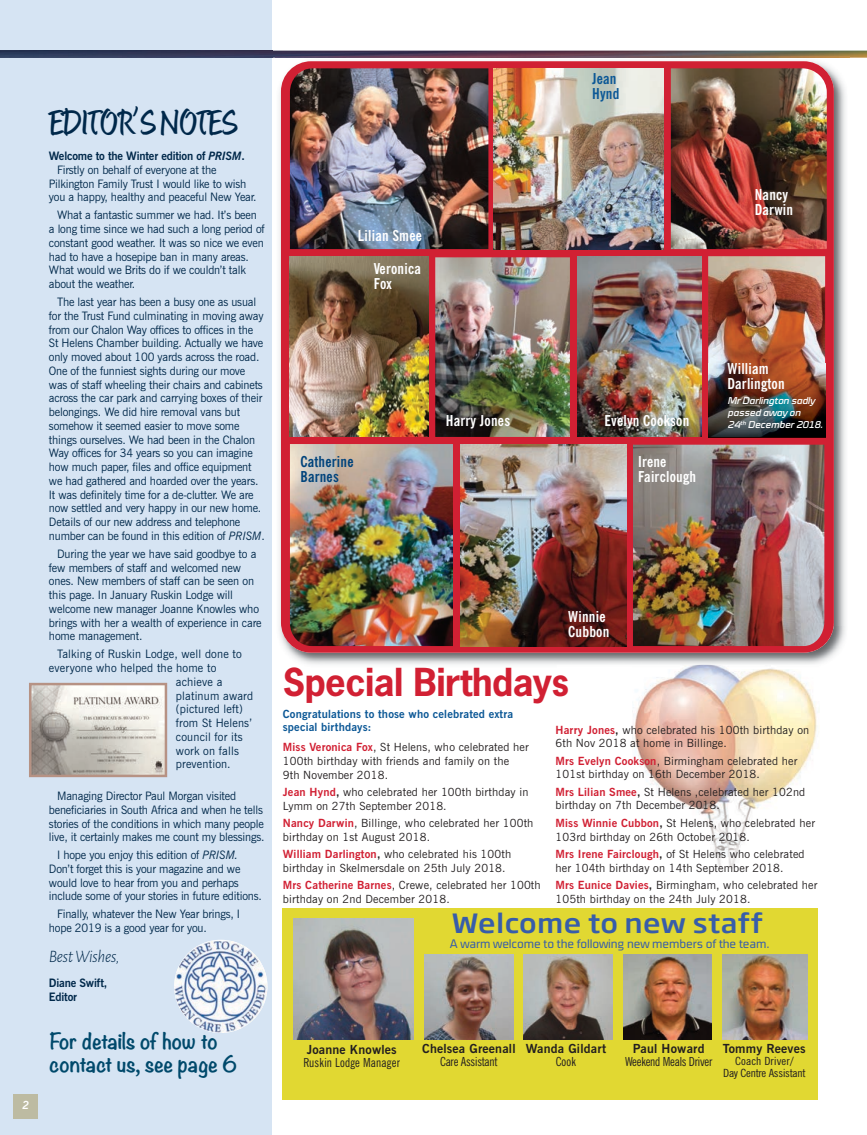
<style>
.page{position:relative;width:867px;height:1135px;background:#fff}
.page>*{position:absolute;margin:0;border:0;box-sizing:border-box;transform-origin:0 0}
.t1{font:700 36.25px "News Gothic";letter-spacing:-.015em;color:#d12033}
.t2{font:33.75px "Matthia LL";letter-spacing:-.03em;color:#00284a}
.t3{font:500 26.25px "Soho Gothic Pro";letter-spacing:.015em;color:#375daa;scale:1.1 1}
.t4{font:700 20px/22.8px "Noteworthy";letter-spacing:-.005em;color:#00496b}
.t5{font:italic 300 17.5px "Alegreya Sans";letter-spacing:-.015em;color:#00284a}
.t6{font:700 condensed 15px/15px "News Gothic BT";letter-spacing:.015em;color:#fff}
.t7{font:700 condensed 15px/15px "News Gothic BT";letter-spacing:.015em;color:#01447c}
.t8{font:700 condensed 15px/15px "News Gothic BT";letter-spacing:.015em;color:#0c5896}
.t9{font:700 12.5px "News Gothic BT";letter-spacing:.015em;color:#231f20}
.t10{font:300 condensed 12.5px "Cube OT";letter-spacing:-.01em;color:#375daa}
.t11{font:condensed 12.5px "News Gothic BT";letter-spacing:-.015em;color:#231f20}
.t12{font:condensed 12.5px "News Gothic BT";letter-spacing:.015em;color:#231f20}
.t13{font:11.62px/13.8px "News Gothic BT";letter-spacing:-.015em;color:#00284a}
.t14{font:11.62px "News Gothic BT";letter-spacing:.015em;color:#00284a}
.t15{font:700 11.62px/13.8px "News Gothic BT";letter-spacing:-.015em;color:#00284a}
.t16{font:11.25px/13.8px "News Gothic BT";letter-spacing:.015em;color:#231f20}
.t17{font:700 11.25px/13.1px "News Gothic BT";letter-spacing:.015em;color:#0c5896}
.t18{font:condensed 11.25px/11.9px "News Gothic BT";letter-spacing:-.015em;color:#231f20;text-align:center;scale:1.11 1}
.t19{font:italic 700 11.25px "News Gothic BT";color:#fff}
.t20{font:italic 10px/12px "Cube OT";letter-spacing:-.01em;color:#fff}
.s1{font-style:italic}
.s2{font-weight:700;color:#d12033}
.s3{font-weight:700}
</style>
<div class="page">
<div style="left:283px;top:908px;width:535px;height:192px;background:#e1d832"></div>
<img style="left:279px;top:626px;width:567px;height:39px">
<img style="left:279px;top:61px;width:27px;height:565px">
<img style="left:809px;top:61px;width:37px;height:565px">
<div style="left:281px;top:61px;width:553px;height:592px;background:#d12033;border-radius:30px"></div>
<div style="left:0;top:0;width:272px;height:1135px;background:#d6e4f3"></div>
<div style="left:13px;top:1094px;width:25px;height:25px;background:#bdbba2"></div>
<img style="left:0;top:51px;width:867px;height:7px">
<img style="left:275px;top:56px;width:574px;height:2px">
<svg style="left:174px;top:939px;width:93px;height:94px"></svg>
<img style="left:247px;top:948px;width:20px;height:37px">
<img style="left:174px;top:941px;width:51px;height:92px">
<img style="left:460px;top:445px;width:166px;height:201px">
<img style="left:708px;top:256px;width:117px;height:182px">
<img style="left:290px;top:256px;width:138px;height:181px">
<img style="left:633px;top:445px;width:191px;height:201px">
<img style="left:671px;top:68px;width:156px;height:181px">
<img style="left:493px;top:68px;width:171px;height:181px">
<img style="left:435px;top:257px;width:135px;height:180px">
<img style="left:290px;top:68px;width:198px;height:181px">
<img style="left:577px;top:257px;width:124px;height:180px">
<svg style="left:632px;top:669px;width:185px;height:200px"></svg>
<img style="left:682px;top:665px;width:91px;height:4px">
<img style="left:290px;top:444px;width:163px;height:202px">
<svg style="left:29px;top:683px;width:138px;height:94px;background:#cac4bd"></svg>
<img style="left:623px;top:954px;width:89px;height:85px">
<img style="left:722px;top:954px;width:85px;height:85px">
<img style="left:524px;top:954px;width:88px;height:85px">
<img style="left:425px;top:954px;width:88px;height:85px">
<img style="left:293px;top:919px;width:121px;height:120px">
<img style="left:708px;top:363px;width:117px;height:74px">
<p class="t19" style="left:23px;top:1098px;width:8px">2</p>
<h2 class="t2" style="left:49px;top:106px;width:189px">EDITOR’S NOTES</h2>
<p class="t15" style="left:49px;top:149px;width:197px">Welcome to the Winter edition of <span class="s1">PRISM</span>.</p>
<p class="t13" style="left:57px;top:163px;width:161px">Firstly on behalf of everyone at the</p>
<p class="t13" style="left:49px;top:176px;width:199px">Pilkington Family Trust I would like to wish</p>
<p class="t13" style="left:49px;top:190px;width:209px">you a happy, healthy and peaceful New Year.</p>
<p class="t13" style="left:49px;top:208px;width:217px;text-indent:8px">What a fantastic summer we had. It’s been a long time since we had such a long period of constant good weather. It was so nice we even had to have a hosepipe ban in many areas.<br>What would we Brits do if we couldn’t talk about the weather.</p>
<p class="t13" style="left:49px;top:295px;width:217px;text-indent:8px">The last year has been a busy one as usual for the Trust Fund culminating in moving away from our Chalon Way offices to offices in the St Helens Chamber building. Actually we have only moved about 100 yards across the road.<br>One of the funniest sights during our move was of staff wheeling their chairs and cabinets across the car park and carrying boxes of their belongings. We did hire removal vans but somehow it seemed easier to move some things ourselves. We had been in the Chalon Way offices for 34 years so you can imagine how much paper, files and office equipment we had gathered and hoarded over the years.<br>It was definitely time for a de-clutter. We are now settled and very happy in our new home.<br>Details of our new address and telephone number can be found in this edition of <span class="s1">PRISM</span>.</p>
<p class="t13" style="left:49px;top:547px;width:214px;text-indent:8px">During the year we have said goodbye to a few members of staff and welcomed new ones. New members of staff can be seen on this page. In January Ruskin Lodge will welcome new manager Joanne Knowles who brings with her a wealth of experience in care home management.</p>
<p class="t14" style="left:57px;top:647px;width:186px">Talking of Ruskin Lodge, well done to</p>
<p class="t14" style="left:49px;top:661px;width:169px">everyone who helped the home to</p>
<p class="t14" style="left:176px;top:674px;width:48px">achieve a</p>
<p class="t14" style="left:176px;top:688px;width:79px">platinum award</p>
<p class="t14" style="left:176px;top:702px;width:68px">(pictured left)</p>
<p class="t14" style="left:176px;top:716px;width:77px">from St Helens’</p>
<p class="t14" style="left:176px;top:729px;width:68px">council for its</p>
<p class="t14" style="left:176px;top:743px;width:64px">work on falls</p>
<p class="t14" style="left:176px;top:757px;width:56px">prevention.</p>
<p class="t13" style="left:49px;top:789px;width:217px;text-indent:8px">Managing Director Paul Morgan visited beneficiaries in South Africa and when he tells stories of the conditions in which many people live, it certainly makes me count my blessings.</p>
<p class="t13" style="left:49px;top:848px;width:214px;text-indent:8px">I hope you enjoy this edition of <span class="s1">PRISM.<br></span>Don’t forget this is your magazine and we would love to hear from you and perhaps include some of your stories in future editions.</p>
<p class="t13" style="left:49px;top:906px;width:193px;text-indent:8px">Finally, whatever the New Year brings, I hope 2019 is a good year for you.</p>
<h3 class="t5" style="left:49px;top:945px;width:72px">Best Wishes,</h3>
<p class="t15" style="left:49px;top:976px;width:60px">Diane Swift,<br>Editor</p>
<h3 class="t4" style="left:49px;top:1029px;width:190px">For details of how to contact us, see page 6</h3>
<p class="t6" style="left:358px;top:228px;width:66px">Lilian Smee</p>
<p class="t6" style="left:374px;top:261px;width:49px">Veronica<br>Fox</p>
<p class="t7" style="left:300px;top:453px;width:55px">Catherine<br>Barnes</p>
<p class="t6" style="left:446px;top:413px;width:66px">Harry Jones</p>
<p class="t8" style="left:592px;top:71px;width:29px">Jean<br>Hynd</p>
<p class="t6" style="left:755px;top:187px;width:40px">Nancy<br>Darwin</p>
<p class="t6" style="left:604px;top:413px;width:87px">Evelyn Cookson</p>
<p class="t6" style="left:638px;top:453px;width:60px">Irene<br>Fairclough</p>
<p class="t6" style="left:727px;top:361px;width:59px">William<br>Darlington</p>
<p class="t20" style="left:727px;top:396px;width:97px">Mr Darlington sadly passed away on<br>24<sup>th</sup> December 2018.</p>
<p class="t6" style="left:568px;top:609px;width:43px">Winnie<br>Cubbon</p>
<h1 class="t1" style="left:283px;top:658px;width:288px">Special Birthdays</h1>
<p class="t17" style="left:283px;top:707px;width:232px">Congratulations to those who celebrated extra special birthdays:</p>
<p class="t16" style="left:283px;top:740px;width:247px"><span class="s2">Miss Veronica Fox</span>, St Helens, who celebrated her<br>100th birthday with friends and family on the<br>9th November 2018.</p>
<p class="t16" style="left:283px;top:785px;width:247px"><span class="s2">Jean Hynd</span><span class="s3">,</span> who celebrated her 100th birthday in<br>Lymm on 27th September 2018.</p>
<p class="t16" style="left:283px;top:816px;width:252px"><span class="s2">Nancy Darwin</span>, Billinge, who celebrated her 100th birthday on 1st August 2018.</p>
<p class="t16" style="left:283px;top:847px;width:230px"><span class="s2">William Darlington</span><span class="s3">,</span> who celebrated his 100th birthday in Skelmersdale on 25th July 2018.</p>
<p class="t16" style="left:283px;top:878px;width:259px"><span class="s2">Mrs Catherine Barnes</span>, Crewe, celebrated her 100th birthday on 2nd December 2018.</p>
<p class="t16" style="left:555px;top:722px;width:255px"><span class="s2">Harry Jones</span><span class="s3">,</span> who celebrated his 100th birthday on<br>6th Nov 2018 at home in Billinge.</p>
<p class="t16" style="left:555px;top:753px;width:243px"><span class="s2">Mrs Evelyn Cookson</span>, Birmingham celebrated her<br>101st birthday on 16th December 2018.</p>
<p class="t16" style="left:555px;top:785px;width:251px"><span class="s2">Mrs Lilian Smee</span><span class="s3">,</span> St Helens ,celebrated her 102nd birthday on 7th December 2018.</p>
<p class="t16" style="left:555px;top:816px;width:261px"><span class="s2">Miss Winnie Cubbon</span><span class="s3">,</span> St Helens, who celebrated her<br>103rd birthday on 26th October 2018.</p>
<p class="t16" style="left:555px;top:847px;width:251px"><span class="s2">Mrs Irene Fairclough</span><span class="s3">,</span> of St Helens who celebrated her 104th birthday on 14th September 2018.</p>
<p class="t16" style="left:555px;top:878px;width:263px"><span class="s2">Mrs Eunice Davies</span><span class="s3">,</span> Birmingham, who celebrated her<br>105th birthday on the 24th July 2018.</p>
<h3 class="t3" style="left:451px;top:911px;width:285px">Welcome to new staff</h3>
<p class="t10" style="left:450px;top:938px;width:321px">A warm welcome to the following new members of the team.</p>
<p class="t9" style="left:307px;top:1042px;width:91px">Joanne Knowles</p>
<p class="t12" style="left:303px;top:1055px;width:98px">Ruskin Lodge Manager</p>
<p class="t9" style="left:422px;top:1041px;width:95px">Chelsea Greenall</p>
<p class="t11" style="left:440px;top:1053px;width:59px">Care Assistant</p>
<p class="t9" style="left:526px;top:1041px;width:82px">Wanda Gildart</p>
<p class="t11" style="left:556px;top:1053px;width:22px">Cook</p>
<p class="t9" style="left:633px;top:1041px;width:73px">Paul Howard</p>
<p class="t11" style="left:625px;top:1053px;width:89px">Weekend Meals Driver</p>
<p class="t9" style="left:723px;top:1041px;width:84px">Tommy Reeves</p>
<p class="t18" style="left:723px;top:1055px;width:76px">Coach Driver/<br>Day Centre Assistant</p>
</div>
